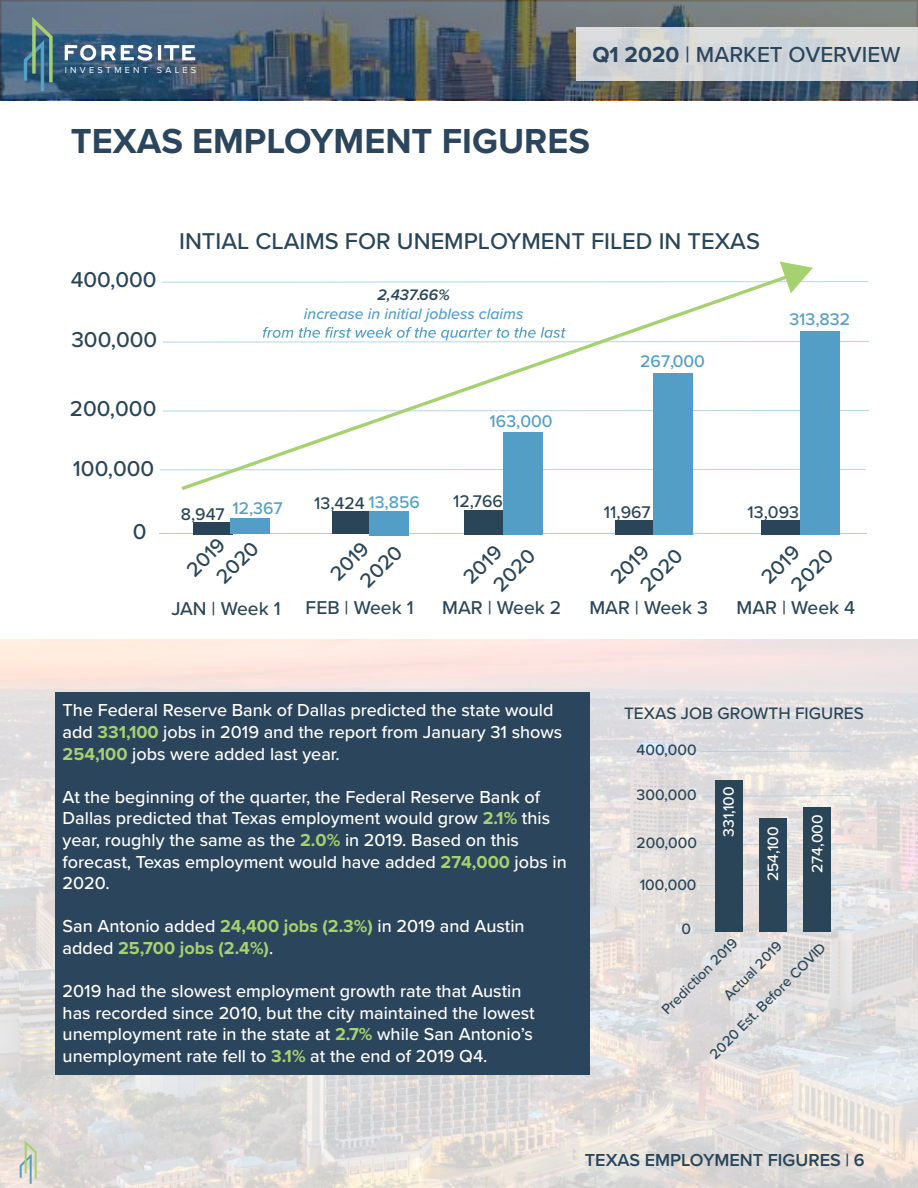
<style>
.page{position:relative;width:918px;height:1188px;background:#fff}
.page>*{position:absolute;margin:0;border:0;box-sizing:border-box;transform-origin:0 0}
.t1{font:700 36px "Proxima Nova";color:#2b455c}
.t2{font:500 23.7px "Proxima Nova";color:#294557}
.t3{font:500 22.5px "Proxima Nova";color:#2b455c}
.t4{font:500 22.35px "Proxima Nova";color:#294557}
.t5{font:500 20.85px/26.2px "Proxima Nova";color:#294557}
.t6{font:500 19.2px "Proxima Nova";color:#294557}
.t7{font:500 18px/21.6px "Proxima Nova";color:#fff}
.t8{font:600 18px "Proxima Nova";color:#28465b}
.t9{font:500 17.55px "Proxima Nova";color:#529ec7}
.t10{font:500 17.55px "Proxima Nova";color:#294557}
.t11{font:500 17.1px "Proxima Nova";color:#294557}
.t12{font:italic 500 15.75px "Proxima Nova";color:#529ec7}
.t13{font:italic 600 15.75px "Proxima Nova";color:#294557}
.t14{font:500 15.6px "Proxima Nova";color:#294557}
.t15{font:500 15.6px "Proxima Nova";color:#fff}
.t16{font:500 14.55px "Proxima Nova";color:#294557}
.t17{font:9px "Proxima Nova";letter-spacing:.365em;color:#fff}
.s1{font-weight:700}
.s2{color:#294557}
.s3{color:#529ec7}
.s4{font-weight:700;color:#a6d170}
</style>
<div class="page">
<img style="left:0;top:639px;width:918px;height:549px">
<svg style="left:20px;top:1140px;width:17px;height:44px"></svg>
<svg style="left:3px;top:3px;width:912px;height:94px;background:#53636f"></svg>
<div style="left:0;top:0;width:918px;height:100px;border:2px solid #231f20"></div>
<svg style="left:64px;top:44px;width:132px;height:18px"></svg>
<svg style="left:24px;top:17px;width:29px;height:74px;background:#567f85"></svg>
<div style="left:577px;top:27px;width:341px;height:54px;background:#d2d6d9"></div>
<svg style="left:160px;top:469px;width:706px;height:1px"></svg>
<svg style="left:163px;top:410px;width:706px;height:1px"></svg>
<hr style="left:160px;top:533px;width:707px;height:1px;background:#a8cfe3">
<div style="left:615px;top:521px;width:39px;height:14px;background:#294557"></div>
<div style="left:653px;top:373px;width:39px;height:162px;background:#529ec7"></div>
<div style="left:761px;top:521px;width:40px;height:14px;background:#294557"></div>
<div style="left:800px;top:331px;width:39px;height:204px;background:#529ec7"></div>
<div style="left:464px;top:510px;width:39px;height:25px;background:#294557"></div>
<div style="left:503px;top:433px;width:39px;height:102px;background:#529ec7"></div>
<div style="left:194px;top:522px;width:39px;height:12px;background:#294557"></div>
<div style="left:230px;top:518px;width:39px;height:16px;background:#529ec7"></div>
<div style="left:332px;top:511px;width:39px;height:23px;background:#294557"></div>
<div style="left:370px;top:511px;width:39px;height:24px;background:#529ec7"></div>
<svg style="left:182px;top:293px;width:609px;height:197px"></svg>
<svg style="left:162px;top:262px;width:706px;height:31px"></svg>
<svg style="left:163px;top:327px;width:706px;height:16px"></svg>
<div style="left:55px;top:692px;width:534px;height:383px;background:#2b455c"></div>
<hr style="left:700px;top:885px;width:151px;height:1px;background:#a8cfe3">
<hr style="left:701px;top:844px;width:151px;height:1px;background:#a8cfe3">
<hr style="left:701px;top:751px;width:151px;height:1px;background:#a8cfe3">
<hr style="left:701px;top:795px;width:151px;height:2px;background:#a8cfe3">
<hr style="left:700px;top:929px;width:151px;height:1px;background:#a8cfe3">
<div style="left:715px;top:780px;width:28px;height:152px;background:#294557"></div>
<div style="left:759px;top:818px;width:28px;height:114px;background:#294557"></div>
<div style="left:804px;top:808px;width:27px;height:124px;background:#294557"></div>
<p class="t17" style="left:65px;top:63px;width:133px">INVESTMENT SALES</p>
<p class="t3" style="left:592px;top:38px;width:310px"><span class="s1">Q1 2020</span> | MARKET OVERVIEW</p>
<h1 class="t1" style="left:71px;top:114px;width:521px">TEXAS EMPLOYMENT FIGURES</h1>
<p class="t4" style="left:71px;top:263px;width:87px">400,000</p>
<p class="t4" style="left:71px;top:323px;width:87px">300,000</p>
<p class="t4" style="left:70px;top:392px;width:88px">200,000</p>
<p class="t4" style="left:73px;top:452px;width:83px">100,000</p>
<p class="t4" style="left:133px;top:515px;width:15px">0</p>
<h2 class="t2" style="left:179px;top:224px;width:582px">INTIAL CLAIMS FOR UNEMPLOYMENT FILED IN TEXAS</h2>
<p class="t13" style="left:378px;top:283px;width:74px">2,437.66%</p>
<p class="t12" style="left:304px;top:302px;width:221px">increase in initial jobless claims</p>
<p class="t9" style="left:490px;top:408px;width:65px">163,000</p>
<p class="t9" style="left:640px;top:348px;width:66px">267,000</p>
<p class="t9" style="left:789px;top:306px;width:62px">313,832</p>
<p class="t9" style="left:181px;top:495px;width:103px"><span class="s2">8,947</span> 12,367</p>
<p class="t10" style="left:314px;top:490px;width:107px">13,424 <span class="s3">13,856</span></p>
<p class="t10" style="left:453px;top:488px;width:51px">12,766</p>
<p class="t10" style="left:604px;top:499px;width:48px">11,967</p>
<p class="t10" style="left:748px;top:499px;width:53px">13,093</p>
<p class="t5" style="left:191px;top:552px;width:52px;text-indent:-16px;rotate:-45deg">2019<br>2020</p>
<p class="t6" style="left:171px;top:594px;width:111px">JAN | Week 1</p>
<p class="t5" style="left:335px;top:556px;width:52px;text-indent:-16px;rotate:-45deg">2019<br>2020</p>
<p class="t6" style="left:306px;top:593px;width:109px">FEB | Week 1</p>
<p class="t6" style="left:442px;top:593px;width:120px">MAR | Week 2</p>
<p class="t6" style="left:589px;top:593px;width:120px">MAR | Week 3</p>
<p class="t6" style="left:737px;top:593px;width:120px">MAR | Week 4</p>
<p class="t5" style="left:615px;top:559px;width:52px;text-indent:-16px;rotate:-45deg">2019<br>2020</p>
<p class="t5" style="left:766px;top:559px;width:52px;text-indent:-16px;rotate:-45deg">2019<br>2020</p>
<p class="t5" style="left:468px;top:559px;width:52px;text-indent:-16px;rotate:-45deg">2019<br>2020</p>
<p class="t7" style="left:63px;top:699px;width:501px">The Federal Reserve Bank of Dallas predicted the state would add <span class="s4">331,100</span> jobs in 2019 and the report from January 31 shows<br><span class="s4">254,100</span> jobs were added last year.</p>
<p class="t7" style="left:63px;top:785px;width:506px">At the beginning of the quarter, the Federal Reserve Bank of Dallas predicted that Texas employment would grow <span class="s4">2.1%</span> this year, roughly the same as the <span class="s4">2.0%</span> in 2019. Based on this forecast, Texas employment would have added <span class="s4">274,000</span> jobs in 2020.</p>
<p class="t7" style="left:63px;top:915px;width:463px">San Antonio added <span class="s4">24,400 jobs (2.3%)</span> in 2019 and Austin added <span class="s4">25,700 jobs (2.4%)</span>.</p>
<p class="t7" style="left:63px;top:980px;width:474px">2019 had the slowest employment growth rate that Austin has recorded since 2010, but the city maintained the lowest unemployment rate in the state at <span class="s4">2.7%</span> while San Antonio’s unemployment rate fell to <span class="s4">3.1%</span> at the end of 2019 Q4.</p>
<p class="t11" style="left:624px;top:701px;width:241px">TEXAS JOB GROWTH FIGURES</p>
<p class="t14" style="left:637px;top:738px;width:62px">400,000</p>
<p class="t14" style="left:637px;top:783px;width:62px">300,000</p>
<p class="t14" style="left:637px;top:831px;width:62px">200,000</p>
<p class="t15" style="left:717px;top:837px;width:52px;rotate:-90deg">331,100</p>
<p class="t15" style="left:806px;top:873px;width:60px;rotate:-90deg">274,000</p>
<p class="t15" style="left:761px;top:881px;width:56px;rotate:-90deg">254,100</p>
<p class="t14" style="left:640px;top:873px;width:58px">100,000</p>
<p class="t14" style="left:682px;top:917px;width:11px">0</p>
<p class="t16" style="left:656px;top:1004px;width:102px;rotate:-45deg">Prediction 2019</p>
<p class="t16" style="left:718px;top:990px;width:78px;rotate:-45deg">Actual 2019</p>
<p class="t16" style="left:704px;top:1049px;width:159px;rotate:-45deg">2020 Est. Before COVID</p>
<p class="t8" style="left:585px;top:1146px;width:281px">TEXAS EMPLOYMENT FIGURES | 6</p>
</div>
